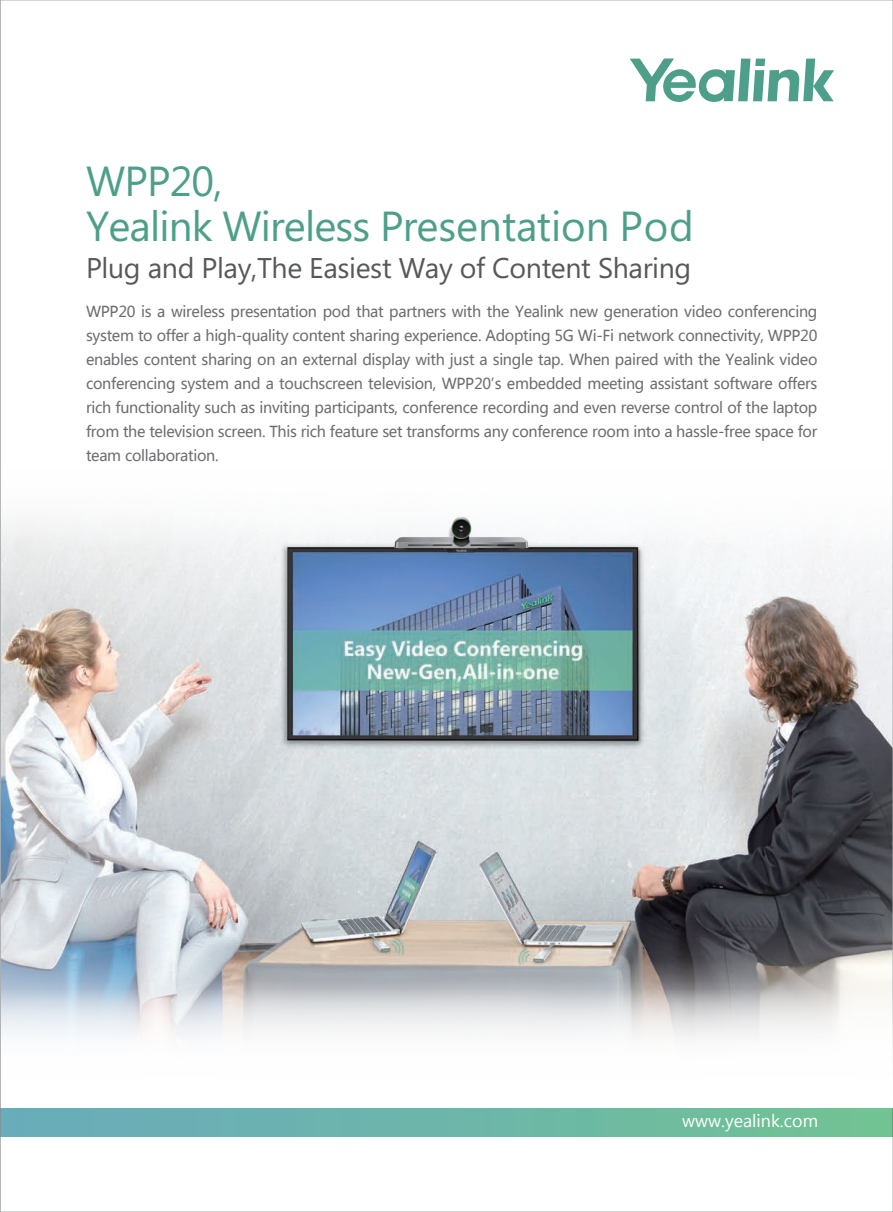
<style>
.page{position:relative;width:893px;height:1212px;background:#fff}
.page>*{position:absolute;margin:0;border:0;box-sizing:border-box;transform-origin:0 0}
.t1{font:42px/44.4px "Microsoft Phags Pa";letter-spacing:-.02em;color:#4d9f89}
.t2{font:28.5px "Microsoft Phags Pa";letter-spacing:-.015em;color:#57585a}
.t3{font:17.85px "Lao UI";color:#fff}
.t4{font:15px/24px "Microsoft Ya Hei";letter-spacing:-.02em;color:#6c6d70;text-align:justify}
</style>
<div class="page">
<img style="left:2px;top:521px;width:889px;height:616px">
<svg style="left:2px;top:901px;width:889px;height:207px;background:#a3a4a7"></svg>
<svg style="left:630px;top:58px;width:204px;height:44px"></svg>
<div style="left:0;top:1108px;width:893px;height:28px;background:linear-gradient(to right,#69abbd,#71c294)"></div>
<svg style="left:2px;top:989px;width:891px;height:118px"></svg>
<svg style="left:0;top:0;width:1px;height:1212px"></svg>
<img style="left:386px;top:516px;width:153px;height:37px">
<h1 class="t1" style="left:86px;top:157px;width:609px">WPP20,<br>Yealink Wireless Presentation Pod</h1>
<h2 class="t2" style="left:86px;top:248px;width:607px">Plug and Play,The Easiest Way of Content Sharing</h2>
<p class="t4" style="left:86px;top:299px;width:733px">WPP20 is a wireless presentation pod that partners with the Yealink new generation video conferencing system to offer a high-quality content sharing experience. Adopting 5G Wi-Fi network connectivity, WPP20 enables content sharing on an external display with just a single tap. When paired with the Yealink video conferencing system and a touchscreen television, WPP20’s embedded meeting assistant software offers rich functionality such as inviting participants, conference recording and even reverse control of the laptop from the television screen. This rich feature set transforms any conference room into a hassle-free space for team collaboration.</p>
<p class="t3" style="left:682px;top:1109px;width:137px">www.yealink.com</p>
</div>
